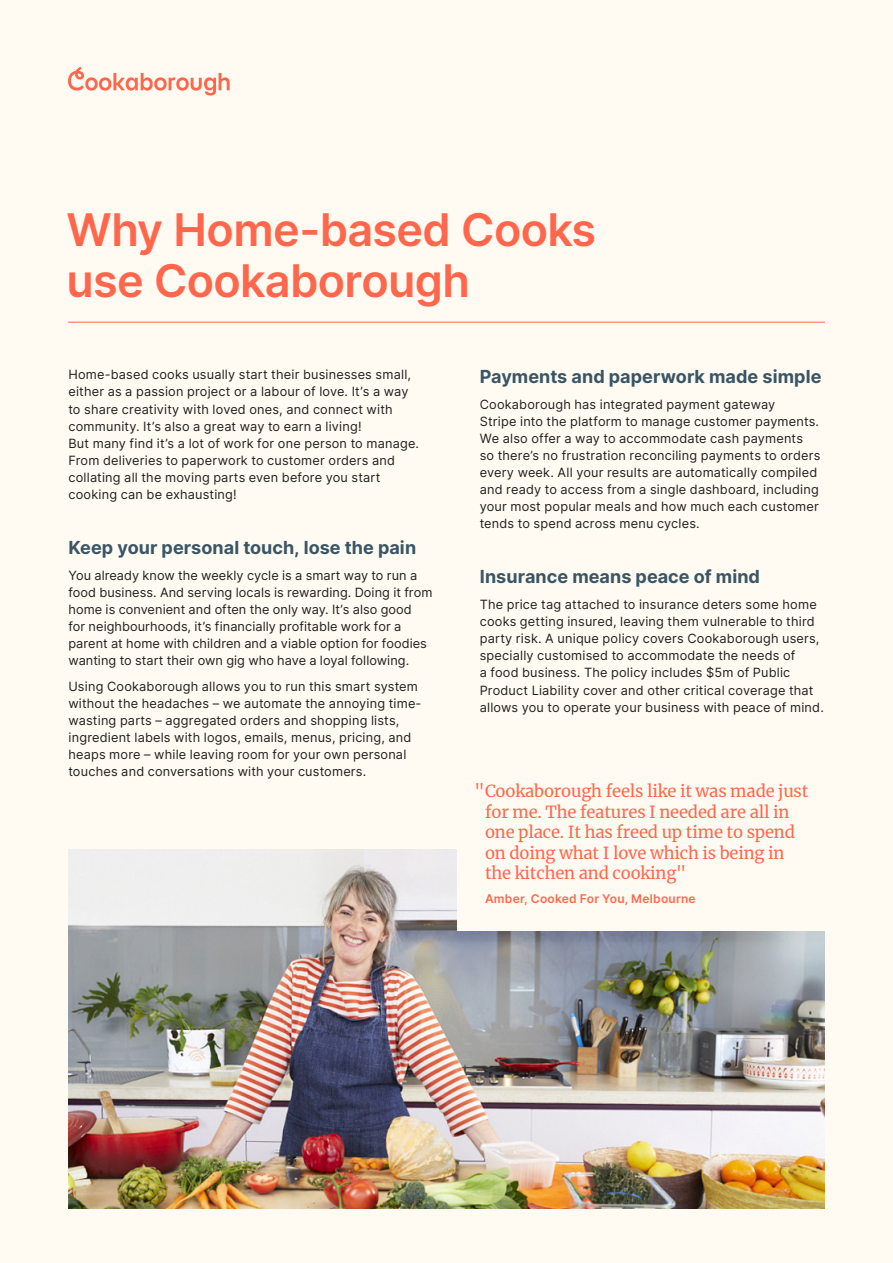
<style>
.page{position:relative;width:893px;height:1263px;background:#fffbf2}
.page>*{position:absolute;margin:0;border:0;box-sizing:border-box;transform-origin:0 0}
.t1{font:600 45px/51px "Inter";letter-spacing:-.015em;color:#ff674c}
.t2{font:700 18px "Inter";color:#3a5565}
.t3{font:16.5px/20.4px "Merriweather";letter-spacing:-.01em;color:#ff674c}
.t4{font:12.75px/17.1px "Inter";letter-spacing:.015em;color:#231f20}
.t5{font:600 12px "Inter";letter-spacing:.02em;color:#ff674c}
</style>
<div class="page">
<img style="left:68px;top:849px;width:757px;height:360px">
<hr style="left:68px;top:322px;width:757px;height:1px;background:#ff674c">
<svg style="left:68px;top:67px;width:162px;height:29px"></svg>
<div style="left:457px;top:761px;width:432px;height:170px;background:#fffbf2"></div>
<h1 class="t1" style="left:67px;top:203px;width:531px">Why Home-based Cooks use Cookaborough</h1>
<p class="t4" style="left:68px;top:366px;width:352px">Home-based cooks usually start their businesses small, either as a passion project or a labour of love. It’s a way to share creativity with loved ones, and connect with community. It’s also a great way to earn a living!<br>But many find it’s a lot of work for one person to manage.<br>From deliveries to paperwork to customer orders and collating all the moving parts even before you start cooking can be exhausting!</p>
<h2 class="t2" style="left:68px;top:534px;width:349px">Keep your personal touch, lose the pain</h2>
<p class="t4" style="left:68px;top:566px;width:365px">You already know the weekly cycle is a smart way to run a food business. And serving locals is rewarding. Doing it from home is convenient and often the only way. It’s also good<br>for neighbourhoods, it’s financially profitable work for a parent at home with children and a viable option for foodies wanting to start their own gig who have a loyal following.</p>
<p class="t4" style="left:68px;top:677px;width:355px">Using Cookaborough allows you to run this smart system without the headaches – we automate the annoying time&shy;wasting parts – aggregated orders and shopping lists, ingredient labels with logos, emails, menus, pricing, and heaps more – while leaving room for your own personal touches and conversations with your customers.</p>
<h2 class="t2" style="left:480px;top:363px;width:343px">Payments and paperwork made simple</h2>
<p class="t4" style="left:480px;top:395px;width:342px">Cookaborough has integrated payment gateway<br>Stripe into the platform to manage customer payments.<br>We also offer a way to accommodate cash payments so there’s no frustration reconciling payments to orders every week. All your results are automatically compiled and ready to access from a single dashboard, including your most popular meals and how much each customer tends to spend across menu cycles.</p>
<h2 class="t2" style="left:480px;top:564px;width:282px">Insurance means peace of mind</h2>
<p class="t4" style="left:480px;top:595px;width:346px">The price tag attached to insurance deters some home cooks getting insured, leaving them vulnerable to third party risk. A unique policy covers Cookaborough users, specially customised to accommodate the needs of<br>a food business. The policy includes $5m of Public Product Liability cover and other critical coverage that allows you to operate your business with peace of mind.</p>
<p class="t3" style="left:485px;top:781px;width:325px;text-indent:-11px">"Cookaborough feels like it was made just for me. The features I needed are all in one place. It has freed up time to spend on doing what I love which is being in the kitchen and cooking"</p>
<p class="t5" style="left:485px;top:889px;width:212px">Amber, Cooked For You, Melbourne</p>
</div>
